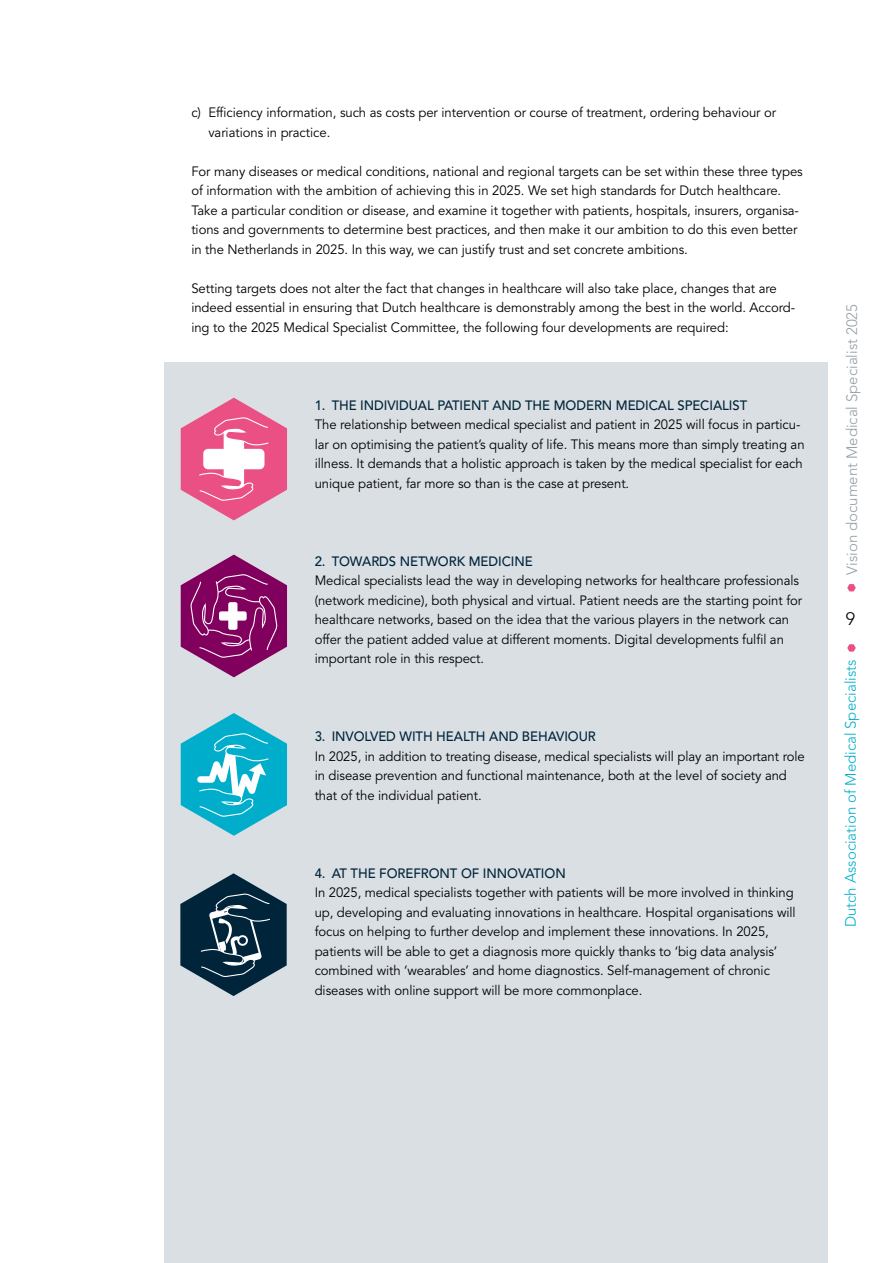
<style>
.page{position:relative;width:893px;height:1263px;background:#fff}
.page>*{position:absolute;margin:0;border:0;box-sizing:border-box;transform-origin:0 0}
.t1{font:300 18px "Avenir LT Std";color:#000}
.t2{font:300 15px "Avenir LT Std";color:#00aecb}
.t3{font:300 15px "Avenir LT Std";color:#939fa6}
.t4{font:13.5px/19.5px "Avenir LT Std";letter-spacing:-.005em;color:#000}
.t5{font:500 13.5px "Avenir LT Std";letter-spacing:-.005em;color:#00243a}
</style>
<div class="page">
<div style="left:164px;top:362px;width:664px;height:901px;background:#dadfe3"></div>
<svg style="left:181px;top:398px;width:106px;height:122px"></svg>
<svg style="left:181px;top:555px;width:106px;height:122px"></svg>
<svg style="left:181px;top:713px;width:106px;height:123px"></svg>
<svg style="left:180px;top:873px;width:107px;height:123px"></svg>
<svg style="left:847px;top:644px;width:9px;height:8px"></svg>
<svg style="left:847px;top:584px;width:9px;height:7px"></svg>
<p class="t4" style="left:208px;top:103px;width:569px;text-indent:-17px">c) Efficiency information, such as costs per intervention or course of treatment, ordering behaviour or variations in practice.</p>
<p class="t4" style="left:191px;top:161px;width:613px">For many diseases or medical conditions, national and regional targets can be set within these three types of information with the ambition of achieving this in 2025. We set high standards for Dutch healthcare.<br>Take a particular condition or disease, and examine it together with patients, hospitals, insurers, organisa&shy;tions and governments to determine best practices, and then make it our ambition to do this even better in the Netherlands in 2025. In this way, we can justify trust and set concrete ambitions.</p>
<p class="t4" style="left:191px;top:278px;width:605px">Setting targets does not alter the fact that changes in healthcare will also take place, changes that are indeed essential in ensuring that Dutch healthcare is demonstrably among the best in the world. Accord&shy;ing to the 2025 Medical Specialist Committee, the following four developments are required:</p>
<p class="t5" style="left:315px;top:397px;width:434px">1. THE INDIVIDUAL PATIENT AND THE MODERN MEDICAL SPECIALIST</p>
<p class="t4" style="left:315px;top:415px;width:491px">The relationship between medical specialist and patient in 2025 will focus in particu&shy;lar on optimising the patient’s quality of life. This means more than simply treating an illness. It demands that a holistic approach is taken by the medical specialist for each unique patient, far more so than is the case at present.</p>
<p class="t5" style="left:315px;top:553px;width:220px">2. TOWARDS NETWORK MEDICINE</p>
<p class="t4" style="left:315px;top:571px;width:489px">Medical specialists lead the way in developing networks for healthcare professionals (network medicine), both physical and virtual. Patient needs are the starting point for healthcare networks, based on the idea that the various players in the network can offer the patient added value at different moments. Digital developments fulfil an important role in this respect.</p>
<p class="t5" style="left:315px;top:728px;width:283px">3. INVOLVED WITH HEALTH AND BEHAVIOUR</p>
<p class="t4" style="left:315px;top:746px;width:492px">In 2025, in addition to treating disease, medical specialists will play an important role in disease prevention and functional maintenance, both at the level of society and that of the individual patient.</p>
<p class="t5" style="left:315px;top:865px;width:253px">4. AT THE FOREFRONT OF INNOVATION</p>
<p class="t4" style="left:315px;top:883px;width:483px">In 2025, medical specialists together with patients will be more involved in thinking up, developing and evaluating innovations in healthcare. Hospital organisations will focus on helping to further develop and implement these innovations. In 2025, patients will be able to get a diagnosis more quickly thanks to ‘big data analysis’ combined with ‘wearables’ and home diagnostics. Self-management of chronic diseases with online support will be more commonplace.</p>
<p class="t3" style="left:843px;top:575px;width:272px;rotate:-90deg">Vision document Medical Specialist 2025</p>
<h1 class="t1" style="left:846px;top:608px;width:11px">9</h1>
<p class="t2" style="left:842px;top:927px;width:269px;rotate:-90deg">Dutch Association of Medical Specialists</p>
</div>
